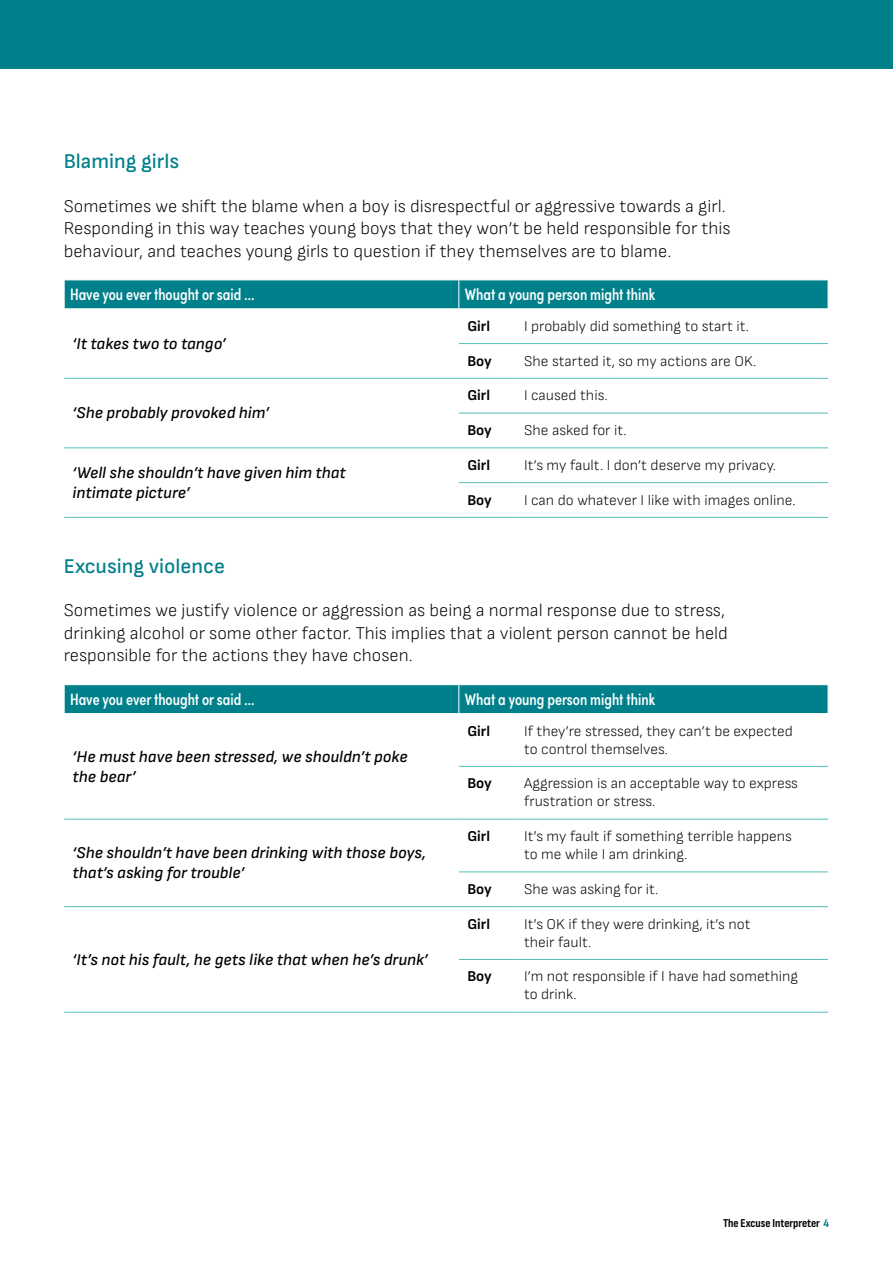
<style>
.page{position:relative;width:893px;height:1263px;background:#fff}
.page>*{position:absolute;margin:0;border:0;box-sizing:border-box;transform-origin:0 0}
.H3_Heading_3{font:500 21px "Sofia Sans";color:#00808b}
.P_Intro{font:300 18px/22.5px "Sofia Sans";color:#000}
.P_Body{font:italic 500 16.5px/19.8px "Sofia Sans";color:#000}
.P_Table_Header{font:500 16.5px "Sofia Pro Condensed";color:#fff}
.P_Body-2{font:300 15px/18px "Sofia Sans";color:#000}
.P_Body-3{font:700 15px "Sofia Sans";color:#000}
.t1{font:700 12px "Sofia Sans Condensed";color:#000}
.s1{color:#00808b}
</style>
<div class="page">
<div style="left:0;top:0;width:893px;height:68px;background:#00808b"></div>
<div style="left:64px;top:280px;width:765px;height:29px;background:#00808b"></div>
<hr style="left:459px;top:308px;width:57px;height:1px;background:#fff">
<hr style="left:516px;top:308px;width:312px;height:1px;background:#fff">
<hr style="left:64px;top:378px;width:395px;height:1px;background:#51c1b9">
<hr style="left:459px;top:343px;width:57px;height:1px;background:#51c1b9">
<hr style="left:516px;top:343px;width:312px;height:1px;background:#51c1b9">
<hr style="left:459px;top:378px;width:57px;height:1px;background:#51c1b9">
<hr style="left:516px;top:378px;width:312px;height:1px;background:#51c1b9">
<hr style="left:64px;top:447px;width:395px;height:1px;background:#51c1b9">
<hr style="left:459px;top:413px;width:57px;height:1px;background:#51c1b9">
<hr style="left:516px;top:413px;width:312px;height:1px;background:#51c1b9">
<hr style="left:459px;top:447px;width:57px;height:1px;background:#51c1b9">
<hr style="left:516px;top:447px;width:312px;height:1px;background:#51c1b9">
<hr style="left:64px;top:517px;width:395px;height:1px;background:#51c1b9">
<hr style="left:459px;top:482px;width:57px;height:1px;background:#51c1b9">
<hr style="left:516px;top:482px;width:312px;height:1px;background:#51c1b9">
<hr style="left:459px;top:517px;width:57px;height:1px;background:#51c1b9">
<hr style="left:516px;top:517px;width:312px;height:1px;background:#51c1b9">
<div style="left:64px;top:685px;width:764px;height:29px;background:#00808b"></div>
<hr style="left:459px;top:713px;width:57px;height:1px;background:#fff">
<hr style="left:516px;top:713px;width:312px;height:1px;background:#fff">
<hr style="left:64px;top:819px;width:395px;height:1px;background:#51c1b9">
<hr style="left:459px;top:766px;width:57px;height:1px;background:#51c1b9">
<hr style="left:516px;top:766px;width:312px;height:1px;background:#51c1b9">
<hr style="left:459px;top:819px;width:57px;height:1px;background:#51c1b9">
<hr style="left:516px;top:819px;width:312px;height:1px;background:#51c1b9">
<hr style="left:459px;top:871px;width:57px;height:1px;background:#51c1b9">
<hr style="left:516px;top:871px;width:312px;height:1px;background:#51c1b9">
<hr style="left:459px;top:1012px;width:57px;height:1px;background:#51c1b9">
<hr style="left:516px;top:1012px;width:312px;height:1px;background:#51c1b9">
<hr style="left:64px;top:906px;width:395px;height:1px;background:#51c1b9">
<hr style="left:459px;top:906px;width:57px;height:1px;background:#51c1b9">
<hr style="left:516px;top:906px;width:312px;height:1px;background:#51c1b9">
<hr style="left:459px;top:959px;width:57px;height:1px;background:#51c1b9">
<hr style="left:516px;top:959px;width:312px;height:1px;background:#51c1b9">
<hr style="left:64px;top:1012px;width:395px;height:1px;background:#51c1b9">
<h2 class="H3_Heading_3" style="left:64px;top:149px;width:117px">Blaming girls</h2>
<p class="P_Intro" style="left:64px;top:194px;width:668px">Sometimes we shift the blame when a boy is disrespectful or aggressive towards a girl.<br>Responding in this way teaches young boys that they won’t be held responsible for this behaviour, and teaches young girls to question if they themselves are to blame.</p>
<p class="P_Table_Header" style="left:70px;top:282px;width:186px">Have you ever thought or said …</p>
<p class="P_Table_Header" style="left:465px;top:282px;width:192px">What a young person might think</p>
<p class="P_Body" style="left:73px;top:333px;width:155px">‘It takes two to tango’</p>
<p class="P_Body-3" style="left:467px;top:317px;width:24px">Girl</p>
<p class="P_Body-2" style="left:524px;top:317px;width:227px">I probably did something to start it.</p>
<p class="P_Body-3" style="left:467px;top:352px;width:26px">Boy</p>
<p class="P_Body-2" style="left:524px;top:352px;width:234px">She started it, so my actions are OK.</p>
<p class="P_Body" style="left:73px;top:403px;width:198px">‘She probably provoked him’</p>
<p class="P_Body" style="left:73px;top:463px;width:275px">‘Well she shouldn’t have given him that intimate picture’</p>
<p class="P_Body-3" style="left:467px;top:387px;width:24px">Girl</p>
<p class="P_Body-2" style="left:524px;top:386px;width:85px">I caused this.</p>
<p class="P_Body-3" style="left:467px;top:421px;width:26px">Boy</p>
<p class="P_Body-2" style="left:524px;top:421px;width:104px">She asked for it.</p>
<p class="P_Body-3" style="left:467px;top:456px;width:24px">Girl</p>
<p class="P_Body-2" style="left:524px;top:456px;width:254px">It’s my fault. I don’t deserve my privacy.</p>
<p class="P_Body-3" style="left:467px;top:491px;width:26px">Boy</p>
<p class="P_Body-2" style="left:524px;top:491px;width:273px">I can do whatever I like with images online.</p>
<h2 class="H3_Heading_3" style="left:64px;top:553px;width:163px">Excusing violence</h2>
<p class="P_Intro" style="left:64px;top:599px;width:666px">Sometimes we justify violence or aggression as being a normal response due to stress, drinking alcohol or some other factor. This implies that a violent person cannot be held responsible for the actions they have chosen.</p>
<p class="P_Table_Header" style="left:70px;top:687px;width:186px">Have you ever thought or said …</p>
<p class="P_Table_Header" style="left:465px;top:687px;width:192px">What a young person might think</p>
<p class="P_Body" style="left:73px;top:746px;width:337px">‘He must have been stressed, we shouldn’t poke the bear’</p>
<p class="P_Body" style="left:73px;top:843px;width:355px">‘She shouldn’t have been drinking with those boys, that’s asking for trouble’</p>
<p class="P_Body" style="left:73px;top:949px;width:357px">‘It’s not his fault, he gets like that when he’s drunk’</p>
<p class="P_Body-3" style="left:467px;top:722px;width:24px">Girl</p>
<p class="P_Body-2" style="left:524px;top:722px;width:270px">If they’re stressed, they can’t be expected to control themselves.</p>
<p class="P_Body-3" style="left:467px;top:775px;width:26px">Boy</p>
<p class="P_Body-2" style="left:524px;top:774px;width:275px">Aggression is an acceptable way to express frustration or stress.</p>
<p class="P_Body-3" style="left:467px;top:827px;width:24px">Girl</p>
<p class="P_Body-2" style="left:524px;top:827px;width:269px">It’s my fault if something terrible happens to me while I am drinking.</p>
<p class="P_Body-3" style="left:467px;top:880px;width:26px">Boy</p>
<p class="P_Body-2" style="left:524px;top:880px;width:136px">She was asking for it.</p>
<p class="P_Body-3" style="left:467px;top:915px;width:24px">Girl</p>
<p class="P_Body-2" style="left:524px;top:915px;width:228px">It’s OK if they were drinking, it’s not their fault.</p>
<p class="P_Body-3" style="left:467px;top:968px;width:26px">Boy</p>
<p class="P_Body-2" style="left:524px;top:967px;width:276px">I’m not responsible if I have had something to drink.</p>
<p class="t1" style="left:723px;top:1216px;width:108px">The Excuse Interpreter <span class="s1">4</span></p>
</div>
